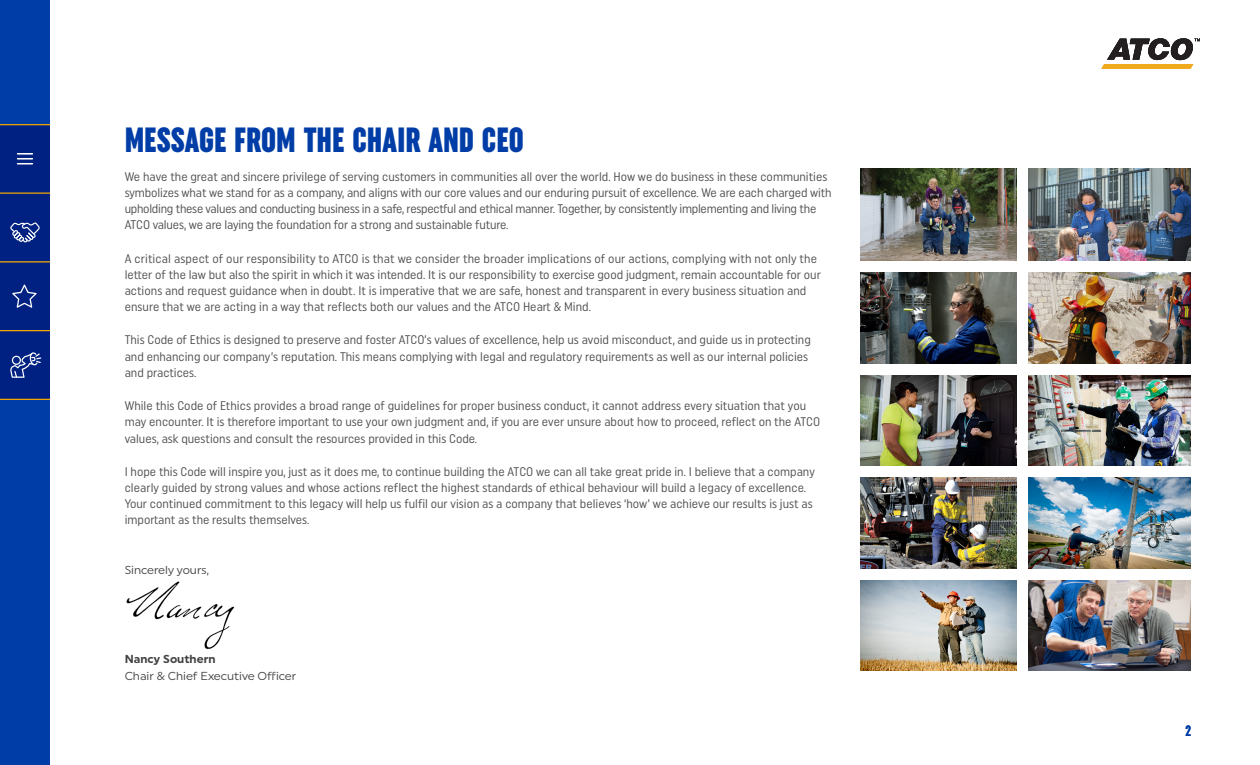
<style>
.page{position:relative;width:1260px;height:765px;background:#fff}
.page>*{position:absolute;margin:0;border:0;box-sizing:border-box;transform-origin:0 0}
.t1{font:900 extra-condensed 35px "Uniform";color:#003da6}
.t2{font:700 extra-condensed 15px "Uniform";color:#003da7}
.t3{font:condensed 12.5px/16.2px "Uniform";color:#4d4d4f}
.t4{font:11.5px "Uniform";color:#414042}
.t5{font:700 11.5px "Uniform";color:#414042}
</style>
<div class="page">
<div style="left:0;top:0;width:50px;height:765px;background:#003da6"></div>
<div style="left:0;top:194px;width:50px;height:67px;background:#002181"></div>
<div style="left:0;top:262px;width:50px;height:68px;background:#002181"></div>
<div style="left:0;top:331px;width:50px;height:68px;background:#002181"></div>
<div style="left:0;top:125px;width:50px;height:67px;background:#002181"></div>
<hr style="left:0;top:192px;width:50px;height:2px;background:#f4a700">
<hr style="left:0;top:261px;width:50px;height:1px;background:#f4a700">
<hr style="left:0;top:330px;width:50px;height:1px;background:#f4a700">
<hr style="left:0;top:399px;width:50px;height:1px;background:#f4a700">
<div style="left:16px;top:152px;width:18px;height:3px;border:1px solid #002181"></div>
<div style="left:16px;top:157px;width:18px;height:3px;border:1px solid #002181"></div>
<div style="left:16px;top:162px;width:18px;height:3px;border:1px solid #002181"></div>
<svg style="left:10px;top:352px;width:31px;height:26px"></svg>
<svg style="left:10px;top:222px;width:30px;height:20px"></svg>
<svg style="left:12px;top:285px;width:25px;height:23px"></svg>
<hr style="left:0;top:124px;width:50px;height:1px;background:#f4a700">
<img style="left:126px;top:582px;width:109px;height:67px">
<svg style="left:1101px;top:38px;width:99px;height:31px"></svg>
<img style="left:861px;top:169px;width:156px;height:92px">
<img style="left:1028px;top:169px;width:163px;height:92px">
<img style="left:1028px;top:272px;width:163px;height:92px">
<img style="left:1028px;top:375px;width:163px;height:91px">
<img style="left:861px;top:375px;width:156px;height:91px">
<img style="left:861px;top:272px;width:156px;height:92px">
<img style="left:1028px;top:477px;width:163px;height:92px">
<img style="left:861px;top:477px;width:156px;height:92px">
<img style="left:1028px;top:580px;width:163px;height:90px">
<img style="left:861px;top:580px;width:156px;height:90px">
<h1 class="t1" style="left:125px;top:120px;width:401px">MESSAGE FROM THE CHAIR AND CEO</h1>
<p class="t3" style="left:125px;top:168px;width:709px">We have the great and sincere privilege of serving customers in communities all over the world. How we do business in these communities symbolizes what we stand for as a company, and aligns with our core values and our enduring pursuit of excellence. We are each charged with upholding these values and conducting business in a safe, respectful and ethical manner. Together, by consistently implementing and living the ATCO values, we are laying the foundation for a strong and sustainable future.</p>
<p class="t3" style="left:125px;top:250px;width:698px">A critical aspect of our responsibility to ATCO is that we consider the broader implications of our actions, complying with not only the letter of the law but also the spirit in which it was intended. It is our responsibility to exercise good judgment, remain accountable for our actions and request guidance when in doubt. It is imperative that we are safe, honest and transparent in every business situation and ensure that we are acting in a way that reflects both our values and the ATCO Heart &amp; Mind.</p>
<p class="t3" style="left:125px;top:332px;width:688px">This Code of Ethics is designed to preserve and foster ATCO’s values of excellence, help us avoid misconduct, and guide us in protecting and enhancing our company’s reputation. This means complying with legal and regulatory requirements as well as our internal policies and practices.</p>
<p class="t3" style="left:125px;top:397px;width:697px">While this Code of Ethics provides a broad range of guidelines for proper business conduct, it cannot address every situation that you may encounter. It is therefore important to use your own judgment and, if you are ever unsure about how to proceed, reflect on the ATCO values, ask questions and consult the resources provided in this Code.</p>
<p class="t3" style="left:125px;top:463px;width:692px">I hope this Code will inspire you, just as it does me, to continue building the ATCO we can all take great pride in. I believe that a company clearly guided by strong values and whose actions reflect the highest standards of ethical behaviour will build a legacy of excellence.<br>Your continued commitment to this legacy will help us fulfil our vision as a company that believes ‘how’ we achieve our results is just as important as the results themselves.</p>
<p class="t4" style="left:125px;top:563px;width:86px">Sincerely yours,</p>
<p class="t5" style="left:125px;top:652px;width:92px">Nancy Southern</p>
<p class="t4" style="left:125px;top:669px;width:173px">Chair &amp; Chief Executive Officer</p>
<p class="t2" style="left:1186px;top:722px;width:7px">2</p>
</div>
